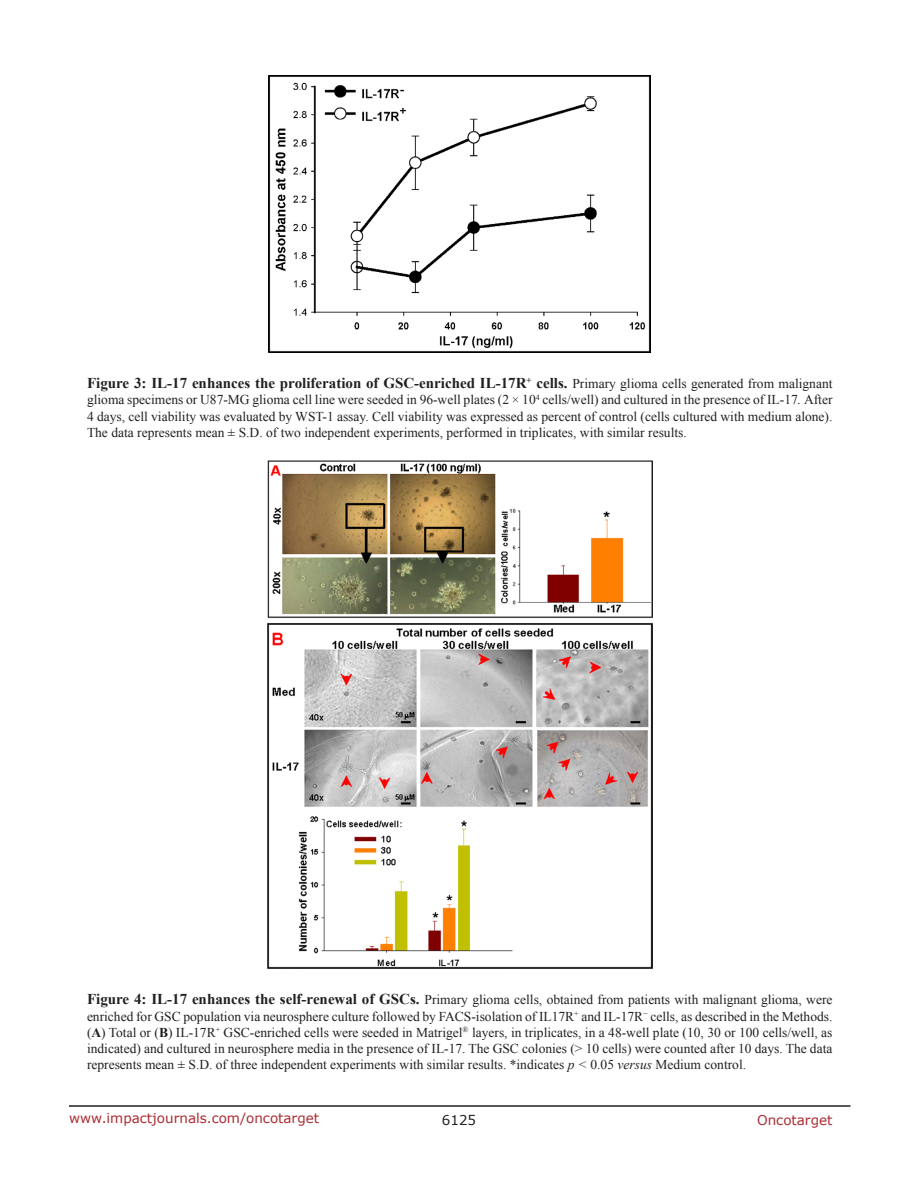
<style>
.page{position:relative;width:918px;height:1188px;background:#fff}
.page>*{position:absolute;margin:0;border:0;box-sizing:border-box;transform-origin:0 0}
.FigureText{font:700 15px "Times New Roman";color:#221f22}
.FigureText-2{font:13.5px/16.2px "Times New Roman";color:#221f22;text-align:justify}
.t1{font:13.5px "Verdana";color:#ac2b31}
.t2{font:13.5px "Verdana";color:#221f22}
.s1{font-weight:400;font-size:13.5px}
.s2{font-style:italic}
.s3{font-weight:700;font-size:15px}
.s4{font-weight:700}
</style>
<div class="page">
<hr style="left:69px;top:1105px;width:781px;height:2px;background:#231f20">
<img style="left:269px;top:76px;width:382px;height:276px">
<img style="left:267px;top:460px;width:385px;height:509px">
<p class="FigureText" style="left:87px;top:373px;width:747px">Figure 3: IL-17 enhances the proliferation of GSC-enriched IL-17R<sup>+</sup> cells. <span class="s1">Primary glioma cells generated from malignant</span></p>
<p class="FigureText-2" style="left:87px;top:392px;width:747px">glioma specimens or U87-MG glioma cell line were seeded in 96-well plates (2 × 10<sup>4</sup> cells/well) and cultured in the presence of IL-17<span class="s2">.</span> After 4 days, cell viability was evaluated by WST-1 assay. Cell viability was expressed as percent of control (cells cultured with medium alone).<br>The data represents mean ± S.D. of two independent experiments, performed in triplicates, with similar results.</p>
<p class="FigureText-2" style="left:87px;top:992px;width:747px"><span class="s3">Figure 4: IL-17 enhances the self-renewal of GSCs.</span> Primary glioma cells, obtained from patients with malignant glioma, were enriched for GSC population via neurosphere culture followed by FACS-isolation of IL17R<sup>+</sup> and IL-17R<sup>−</sup> cells, as described in the Methods. (<span class="s4">A</span>) Total or (<span class="s4">B</span>) IL-17R<sup>+</sup> GSC-enriched cells were seeded in Matrigel<sup>®</sup> layers, in triplicates, in a 48-well plate (10, 30 or 100 cells/well, as indicated) and cultured in neurosphere media in the presence of IL-17. The GSC colonies (&gt; 10 cells) were counted after 10 days. The data represents mean ± S.D. of three independent experiments with similar results. *indicates <span class="s2">p &lt;</span> 0.05 <span class="s2">versus</span> Medium control.</p>
<p class="t1" style="left:69px;top:1109px;width:252px">www.impactjournals.com/oncotarget</p>
<p class="t2" style="left:442px;top:1111px;width:36px">6125</p>
<p class="t1" style="left:757px;top:1111px;width:77px">Oncotarget</p>
</div>
